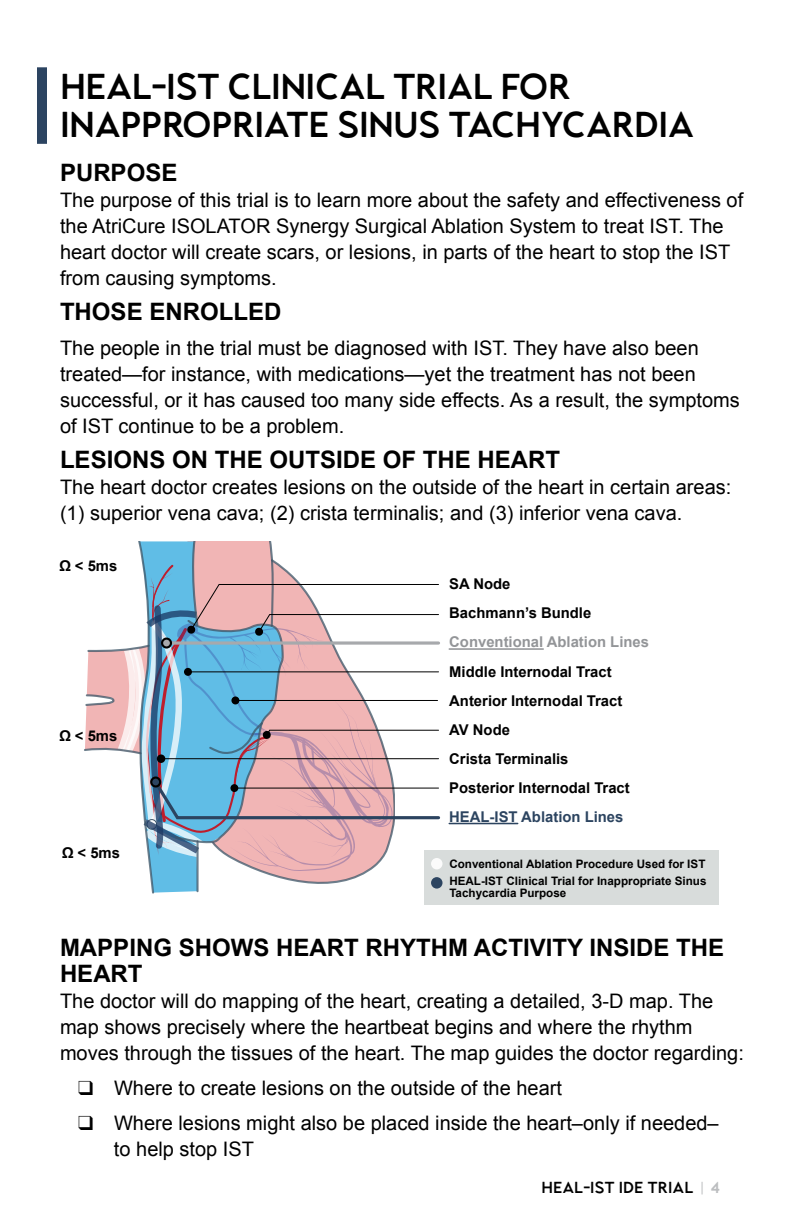
<style>
.page{position:relative;width:792px;height:1224px;background:#fff}
.page>*{position:absolute;margin:0;border:0;box-sizing:border-box;transform-origin:0 0}
.t1{font:36px/38px "Lequire";letter-spacing:-.02em;color:#000}
.t2{font:700 24px/26px "Arial";color:#000}
.t3{font:20px/26px "Arial";color:#000}
.t4{font:16px "Lequire";color:#000}
.t5{font:700 14.8px/29px "Arial";color:#000}
.t6{font:700 14.8px "Arial";color:#939598}
.t7{font:700 14.8px "Arial";color:#2c4460}
.t8{font:700 11.6px/17.6px "Arial";color:#000}
.s1{color:#bcbec0}
</style>
<div class="page">
<div style="left:424px;top:851px;width:295px;height:54px;background:#d8dcdb"></div>
<hr style="left:449px;top:823px;width:69px;height:1px;background:#2c4460">
<hr style="left:449px;top:648px;width:94px;height:2px;background:#939598">
<div style="left:431px;top:858px;width:12px;height:11px;background:#e4e7e6;border-radius:50%"></div>
<svg style="left:84px;top:541px;width:358px;height:353px"></svg>
<div style="left:150px;top:777px;width:11px;height:11px;border:2px solid #000;border-radius:50%"></div>
<div style="left:161px;top:638px;width:11px;height:11px;border:2px solid #000;border-radius:50%"></div>
<div style="left:37px;top:67px;width:10px;height:77px;background:#2c4461"></div>
<h1 class="t1" style="left:60px;top:68px;width:636px">HEAL-IST CLINICAL TRIAL FOR<br>INAPPROPRIATE SINUS TACHYCARDIA</h1>
<p class="t2" style="left:60px;top:160px;width:119px">PURPOSE</p>
<p class="t3" style="left:60px;top:187px;width:685px">The purpose of this trial is to learn more about the safety and effectiveness of the AtriCure ISOLATOR Synergy Surgical Ablation System to treat IST. The heart doctor will create scars, or lesions, in parts of the heart to stop the IST from causing symptoms.</p>
<p class="t2" style="left:60px;top:299px;width:223px">THOSE ENROLLED</p>
<p class="t3" style="left:60px;top:335px;width:681px">The people in the trial must be diagnosed with IST. They have also been treated—for instance, with medications—yet the treatment has not been successful, or it has caused too many side effects. As a result, the symptoms of IST continue to be a problem.</p>
<p class="t2" style="left:60px;top:447px;width:502px">LESIONS ON THE OUTSIDE OF THE HEART</p>
<p class="t3" style="left:60px;top:474px;width:673px">The heart doctor creates lesions on the outside of the heart in certain areas: (1) superior vena cava; (2) crista terminalis; and (3) inferior vena cava.</p>
<p class="t5" style="left:59px;top:552px;width:60px">Ω &lt; 5ms</p>
<p class="t5" style="left:59px;top:721px;width:60px">Ω &lt; 5ms</p>
<p class="t5" style="left:62px;top:839px;width:60px">Ω &lt; 5ms</p>
<p class="t5" style="left:449px;top:570px;width:144px">SA Node<br>Bachmann’s Bundle</p>
<p class="t6" style="left:449px;top:633px;width:201px">Conventional Ablation Lines</p>
<p class="t5" style="left:449px;top:657px;width:164px">Middle Internodal Tract</p>
<p class="t5" style="left:449px;top:686px;width:175px">Anterior Internodal Tract</p>
<p class="t5" style="left:449px;top:716px;width:62px">AV Node</p>
<p class="t5" style="left:449px;top:745px;width:121px">Crista Terminalis</p>
<p class="t5" style="left:449px;top:774px;width:182px">Posterior Internodal Tract</p>
<p class="t7" style="left:449px;top:807px;width:176px">HEAL-IST Ablation Lines</p>
<p class="t8" style="left:449px;top:855px;width:259px">Conventional Ablation Procedure Used for IST<br>HEAL-IST Clinical Trial for Inappropriate Sinus</p>
<p class="t8" style="left:449px;top:885px;width:119px">Tachycardia Purpose</p>
<p class="t2" style="left:60px;top:935px;width:666px">MAPPING SHOWS HEART RHYTHM ACTIVITY INSIDE THE<br>HEART</p>
<p class="t3" style="left:60px;top:988px;width:685px">The doctor will do mapping of the heart, creating a detailed, 3-D map. The map shows precisely where the heartbeat begins and where the rhythm moves through the tissues of the heart. The map guides the doctor regarding:</p>
<p class="t3" style="left:78px;top:1075px;width:486px">❑ Where to create lesions on the outside of the heart</p>
<p class="t3" style="left:114px;top:1110px;width:606px;text-indent:-36px">❑ Where lesions might also be placed inside the heart‒only if needed‒ to help stop IST</p>
<p class="t4" style="left:541px;top:1179px;width:180px">HEAL-IST IDE TRIAL <span class="s1">| 4</span></p>
</div>
